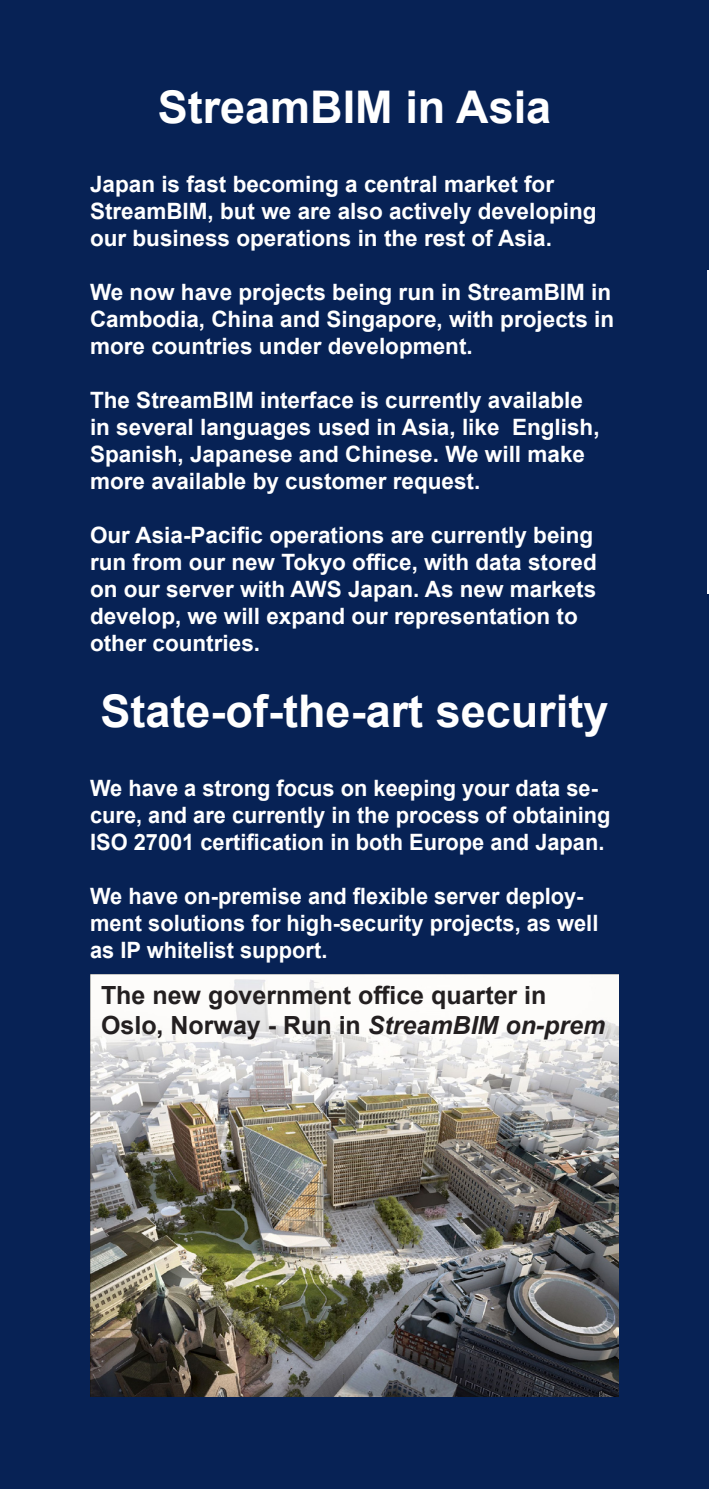
<style>
.page{position:relative;width:709px;height:1489px;background:#fff}
.page>*{position:absolute;margin:0;border:0;box-sizing:border-box;transform-origin:0 0}
.t1{font:700 45px "Arial";color:#fff}
.t2{font:700 25px/30px "Arial";color:#231f20}
.t3{font:700 22.5px/27px "Arial";color:#fff}
.s1{font-style:italic}
</style>
<div class="page">
<div style="left:0;top:0;width:709px;height:1488px;background:#072255"></div>
<hr style="left:707px;top:270px;width:2px;height:323px;background:#fff">
<img style="left:90px;top:974px;width:529px;height:422px">
<h1 class="t1" style="left:158px;top:75px;width:395px">StreamBIM in Asia</h1>
<p class="t3" style="left:90px;top:170px;width:508px">Japan is fast becoming a central market for<br>StreamBIM, but we are also actively developing our business operations in the rest of Asia.</p>
<p class="t3" style="left:90px;top:278px;width:525px">We now have projects being run in StreamBIM in<br>Cambodia, China and Singapore, with projects in more countries under development.</p>
<p class="t3" style="left:90px;top:386px;width:511px">The StreamBIM interface is currently available in several languages used in Asia, like English, Spanish, Japanese and Chinese. We will make more available by customer request.</p>
<p class="t3" style="left:90px;top:521px;width:508px">Our Asia-Pacific operations are currently being run from our new Tokyo office, with data stored on our server with AWS Japan. As new markets develop, we will expand our representation to other countries.</p>
<h1 class="t1" style="left:101px;top:679px;width:509px">State-of-the-art security</h1>
<p class="t3" style="left:90px;top:774px;width:522px">We have a strong focus on keeping your data se&shy;cure, and are currently in the process of obtaining<br>ISO 27001 certification in both Europe and Japan.</p>
<p class="t3" style="left:90px;top:882px;width:510px">We have on-premise and flexible server deploy&shy;ment solutions for high-security projects, as well as IP whitelist support.</p>
<p class="t2" style="left:101px;top:980px;width:506px">The new government office quarter in<br>Oslo, Norway - Run in <span class="s1">StreamBIM on-prem</span></p>
</div>
